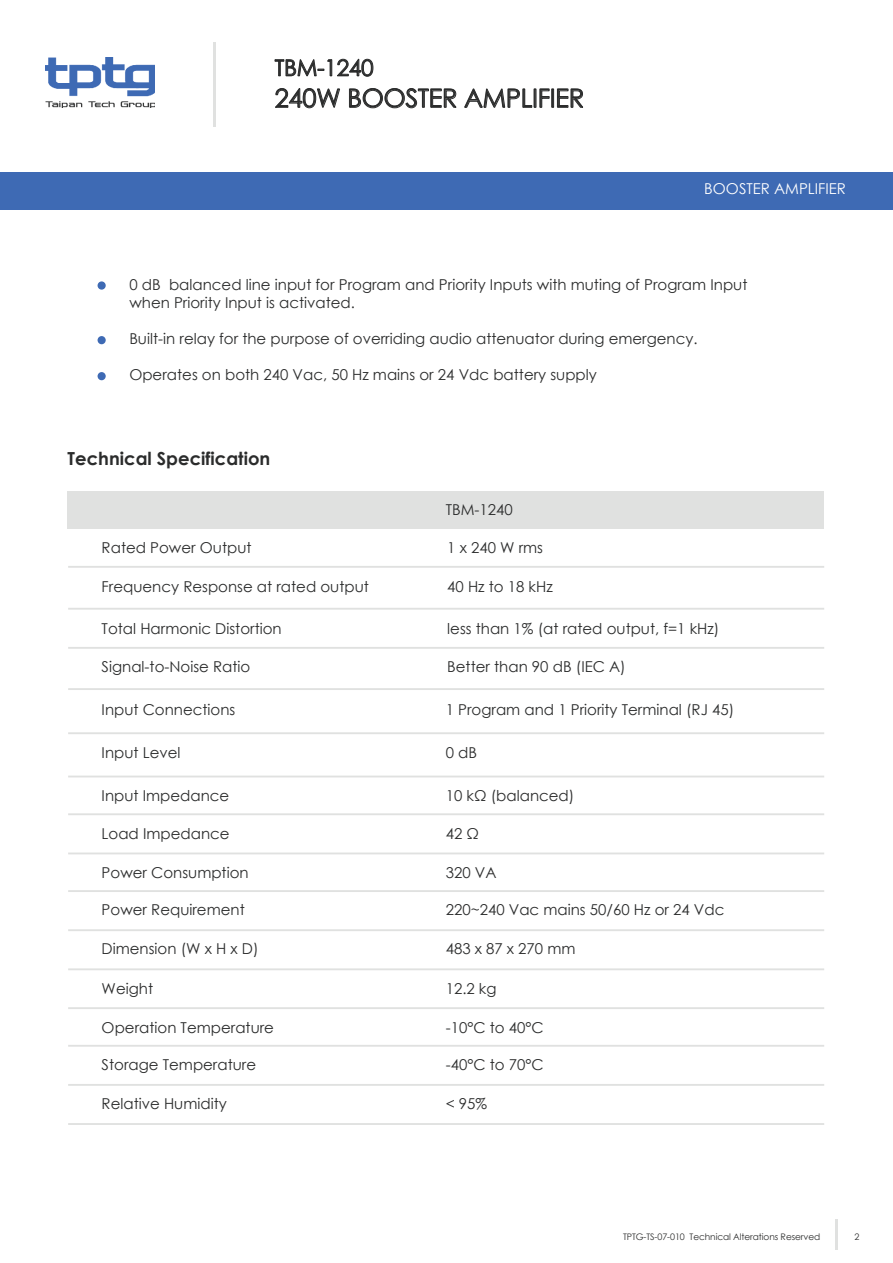
<style>
.page{position:relative;width:893px;height:1263px;background:#fff}
.page>*{position:absolute;margin:0;border:0;box-sizing:border-box;transform-origin:0 0}
.t1{font:25.5px "Century Gothic";letter-spacing:-.01em;color:#2b2c2c}
.t2{font:22.5px "Century Gothic";letter-spacing:-.01em;color:#2b2c2c}
.t3{font:700 18px "Century Gothic";color:#2b2c2c}
.t4{font:15px/18px "Century Gothic";color:#2b2c2c}
.t5{font:15px "Century Gothic";color:#fff}
.t6{font:9px "Century Gothic";letter-spacing:-.01em;color:#2b2c2c}
</style>
<div class="page">
<img style="left:45px;top:58px;width:110px;height:49px">
<hr style="left:213px;top:43px;width:3px;height:84px;background:#e0e1e0">
<svg style="left:275px;top:59px;width:98px;height:18px"></svg>
<svg style="left:275px;top:88px;width:65px;height:20px"></svg>
<svg style="left:349px;top:88px;width:108px;height:20px"></svg>
<svg style="left:464px;top:89px;width:119px;height:19px"></svg>
<hr style="left:835px;top:1219px;width:3px;height:31px;background:#e0e1e0">
<div style="left:0;top:172px;width:893px;height:37px;background:#3e6ab4"></div>
<div style="left:68px;top:491px;width:756px;height:37px;background:#e0e1e0"></div>
<hr style="left:68px;top:608px;width:756px;height:2px;background:#e0e1e0">
<hr style="left:68px;top:647px;width:756px;height:2px;background:#e0e1e0">
<hr style="left:68px;top:813px;width:756px;height:2px;background:#e0e1e0">
<hr style="left:68px;top:852px;width:756px;height:2px;background:#e0e1e0">
<hr style="left:68px;top:890px;width:756px;height:2px;background:#e0e1e0">
<hr style="left:68px;top:929px;width:756px;height:2px;background:#e0e1e0">
<hr style="left:68px;top:732px;width:756px;height:2px;background:#e0e1e0">
<hr style="left:68px;top:776px;width:756px;height:1px;background:#e0e1e0">
<hr style="left:68px;top:968px;width:756px;height:2px;background:#e0e1e0">
<hr style="left:68px;top:566px;width:756px;height:2px;background:#e0e1e0">
<hr style="left:68px;top:688px;width:756px;height:2px;background:#e0e1e0">
<hr style="left:68px;top:1007px;width:756px;height:2px;background:#e0e1e0">
<hr style="left:68px;top:1045px;width:756px;height:2px;background:#e0e1e0">
<hr style="left:68px;top:1084px;width:756px;height:2px;background:#e0e1e0">
<hr style="left:68px;top:1123px;width:756px;height:2px;background:#e0e1e0">
<div style="left:98px;top:281px;width:8px;height:9px;background:#3e6ab4;border-radius:50%"></div>
<div style="left:98px;top:336px;width:8px;height:8px;background:#3e6ab4;border-radius:50%"></div>
<div style="left:98px;top:372px;width:8px;height:8px;background:#3e6ab4;border-radius:50%"></div>
<h2 class="t2" style="left:275px;top:52px;width:100px">TBM-1240</h2>
<h1 class="t1" style="left:275px;top:80px;width:311px">240W BOOSTER AMPLIFIER</h1>
<p class="t5" style="left:704px;top:179px;width:143px">BOOSTER AMPLIFIER</p>
<p class="t4" style="left:129px;top:275px;width:620px">0 dB balanced line input for Program and Priority Inputs with muting of Program Input when Priority Input is activated.</p>
<p class="t4" style="left:129px;top:329px;width:570px">Built-in relay for the purpose of overriding audio attenuator during emergency.</p>
<p class="t4" style="left:129px;top:365px;width:469px">Operates on both 240 Vac, 50 Hz mains or 24 Vdc battery supply</p>
<p class="t3" style="left:68px;top:445px;width:204px">Technical Specification</p>
<p class="t4" style="left:446px;top:500px;width:69px">TBM-1240</p>
<p class="t4" style="left:102px;top:538px;width:151px">Rated Power Output</p>
<p class="t4" style="left:447px;top:538px;width:97px">1 x 240 W rms</p>
<p class="t4" style="left:102px;top:577px;width:269px">Frequency Response at rated output</p>
<p class="t4" style="left:102px;top:619px;width:182px">Total Harmonic Distortion</p>
<p class="t4" style="left:102px;top:657px;width:150px">Signal-to-Noise Ratio</p>
<p class="t4" style="left:102px;top:700px;width:135px">Input Connections</p>
<p class="t4" style="left:447px;top:577px;width:107px">40 Hz to 18 kHz</p>
<p class="t4" style="left:447px;top:619px;width:274px">less than 1% (at rated output, f=1 kHz)</p>
<p class="t4" style="left:447px;top:657px;width:180px">Better than 90 dB (IEC A)</p>
<p class="t4" style="left:446px;top:700px;width:290px">1 Program and 1 Priority Terminal (RJ 45)</p>
<p class="t4" style="left:102px;top:743px;width:80px">Input Level</p>
<p class="t4" style="left:446px;top:743px;width:33px">0 dB</p>
<p class="t4" style="left:102px;top:786px;width:129px">Input Impedance</p>
<p class="t4" style="left:446px;top:786px;width:130px">10 kΩ (balanced)</p>
<p class="t4" style="left:102px;top:825px;width:129px">Load Impedance</p>
<p class="t4" style="left:102px;top:863px;width:149px">Power Consumption</p>
<p class="t4" style="left:102px;top:901px;width:145px">Power Requirement</p>
<p class="t4" style="left:102px;top:940px;width:158px">Dimension (W x H x D)</p>
<p class="t4" style="left:102px;top:979px;width:53px">Weight</p>
<p class="t4" style="left:102px;top:1018px;width:174px">Operation Temperature</p>
<p class="t4" style="left:102px;top:1055px;width:156px">Storage Temperature</p>
<p class="t4" style="left:102px;top:1094px;width:127px">Relative Humidity</p>
<p class="t4" style="left:446px;top:825px;width:35px">42 Ω</p>
<p class="t4" style="left:446px;top:863px;width:52px">320 VA</p>
<p class="t4" style="left:446px;top:901px;width:280px">220~240 Vac mains 50/60 Hz or 24 Vdc</p>
<p class="t4" style="left:446px;top:940px;width:131px">483 x 87 x 270 mm</p>
<p class="t4" style="left:446px;top:979px;width:52px">12.2 kg</p>
<p class="t4" style="left:446px;top:1018px;width:99px">-10°C to 40°C</p>
<p class="t4" style="left:446px;top:1055px;width:99px">-40°C to 70°C</p>
<p class="t4" style="left:446px;top:1094px;width:43px">&lt; 95%</p>
<p class="t6" style="left:623px;top:1230px;width:199px">TPTG-TS-07-010 Technical Alterations Reserved</p>
<p class="t6" style="left:854px;top:1230px;width:6px">2</p>
</div>
